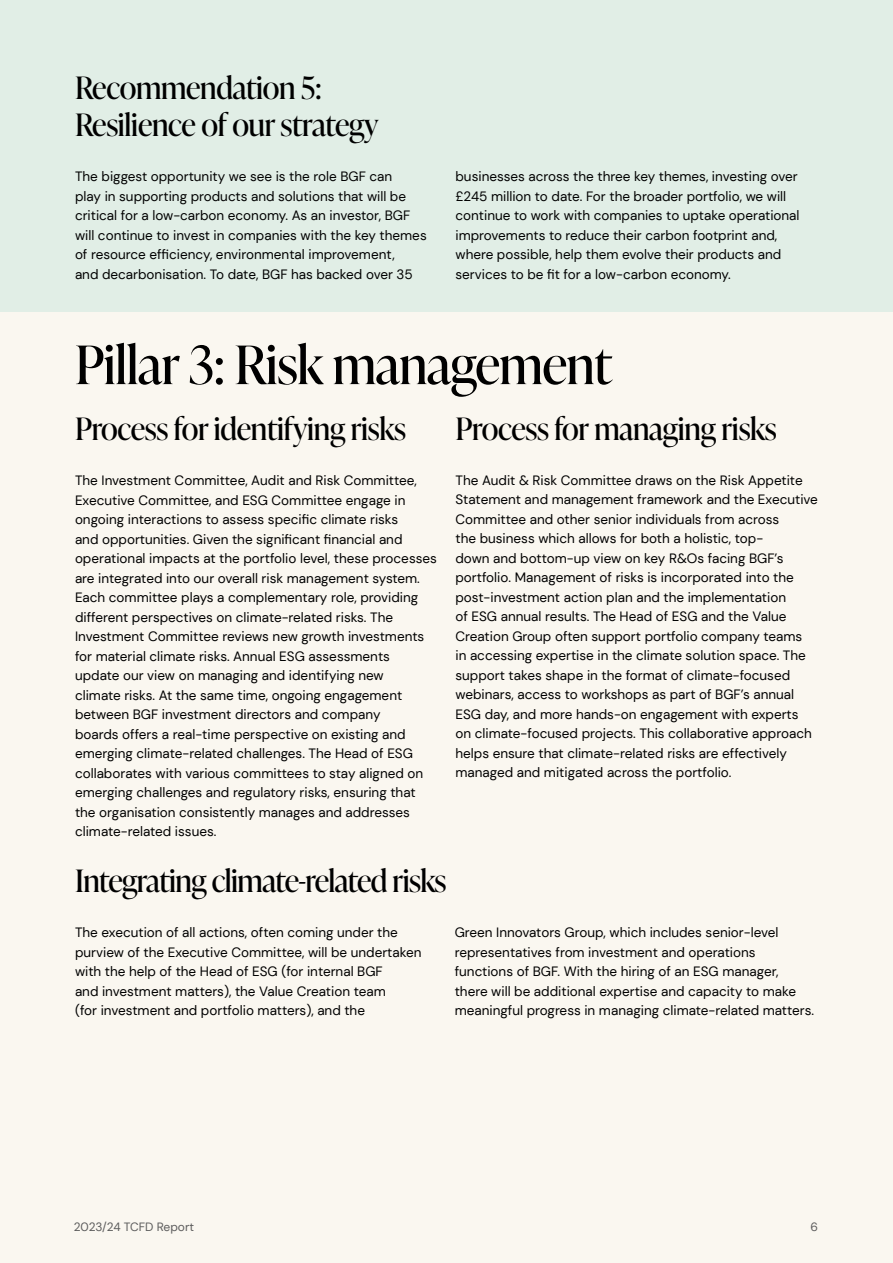
<style>
.page{position:relative;width:893px;height:1263px;background:#fff}
.page>*{position:absolute;margin:0;border:0;box-sizing:border-box;transform-origin:0 0}
.t1{font:52.95px "Ivy Presto Display";letter-spacing:-.01em;color:#000}
.t2{font:30.75px/36.9px "Ivy Presto Display";letter-spacing:-.01em;color:#000}
.t3{font:13.5px/19.5px "DM Sans";color:#000}
.t4{font:12px "DM Sans";color:#5c5c5c}
</style>
<div class="page">
<div style="left:0;top:311px;width:893px;height:952px;background:#faf7f0"></div>
<div style="left:0;top:0;width:893px;height:311px;background:#e1eee6"></div>
<h2 class="t2" style="left:75px;top:68px;width:305px">Recommendation 5:<br>Resilience of our strategy</h2>
<p class="t3" style="left:75px;top:167px;width:353px">The biggest opportunity we see is the role BGF can<br>play in supporting products and solutions that will be critical for a low-carbon economy. As an investor, BGF will continue to invest in companies with the key themes of resource efficiency, environmental improvement,<br>and decarbonisation. To date, BGF has backed over 35</p>
<p class="t3" style="left:455px;top:167px;width:346px">businesses across the three key themes, investing over £245 million to date. For the broader portfolio, we will continue to work with companies to uptake operational improvements to reduce their carbon footprint and, where possible, help them evolve their products and services to be fit for a low-carbon economy.</p>
<h1 class="t1" style="left:75px;top:327px;width:538px">Pillar 3: Risk management</h1>
<h2 class="t2" style="left:75px;top:409px;width:332px">Process for identifying risks</h2>
<p class="t3" style="left:75px;top:471px;width:363px">The Investment Committee, Audit and Risk Committee, Executive Committee, and ESG Committee engage in ongoing interactions to assess specific climate risks<br>and opportunities. Given the significant financial and operational impacts at the portfolio level, these processes are integrated into our overall risk management system.<br>Each committee plays a complementary role, providing different perspectives on climate-related risks. The Investment Committee reviews new growth investments for material climate risks. Annual ESG assessments update our view on managing and identifying new<br>climate risks. At the same time, ongoing engagement between BGF investment directors and company<br>boards offers a real-time perspective on existing and emerging climate-related challenges. The Head of ESG collaborates with various committees to stay aligned on emerging challenges and regulatory risks, ensuring that the organisation consistently manages and addresses climate-related issues.</p>
<h2 class="t2" style="left:455px;top:409px;width:323px">Process for managing risks</h2>
<p class="t3" style="left:455px;top:470px;width:364px">The Audit &amp; Risk Committee draws on the Risk Appetite Statement and management framework and the Executive Committee and other senior individuals from across<br>the business which allows for both a holistic, top-<br>down and bottom-up view on key R&amp;Os facing BGF’s portfolio. Management of risks is incorporated into the post-investment action plan and the implementation<br>of ESG annual results. The Head of ESG and the Value Creation Group often support portfolio company teams<br>in accessing expertise in the climate solution space. The support takes shape in the format of climate-focused webinars, access to workshops as part of BGF’s annual ESG day, and more hands-on engagement with experts<br>on climate-focused projects. This collaborative approach helps ensure that climate-related risks are effectively managed and mitigated across the portfolio.</p>
<h2 class="t2" style="left:75px;top:861px;width:373px">Integrating climate-related risks</h2>
<p class="t3" style="left:75px;top:922px;width:348px">The execution of all actions, often coming under the purview of the Executive Committee, will be undertaken with the help of the Head of ESG (for internal BGF<br>and investment matters), the Value Creation team<br>(for investment and portfolio matters), and the</p>
<p class="t3" style="left:455px;top:922px;width:361px">Green Innovators Group, which includes senior-level representatives from investment and operations functions of BGF. With the hiring of an ESG manager, there will be additional expertise and capacity to make meaningful progress in managing climate-related matters.</p>
<p class="t4" style="left:74px;top:1220px;width:122px">2023/24 TCFD Report</p>
<p class="t4" style="left:810px;top:1220px;width:9px">6</p>
</div>
